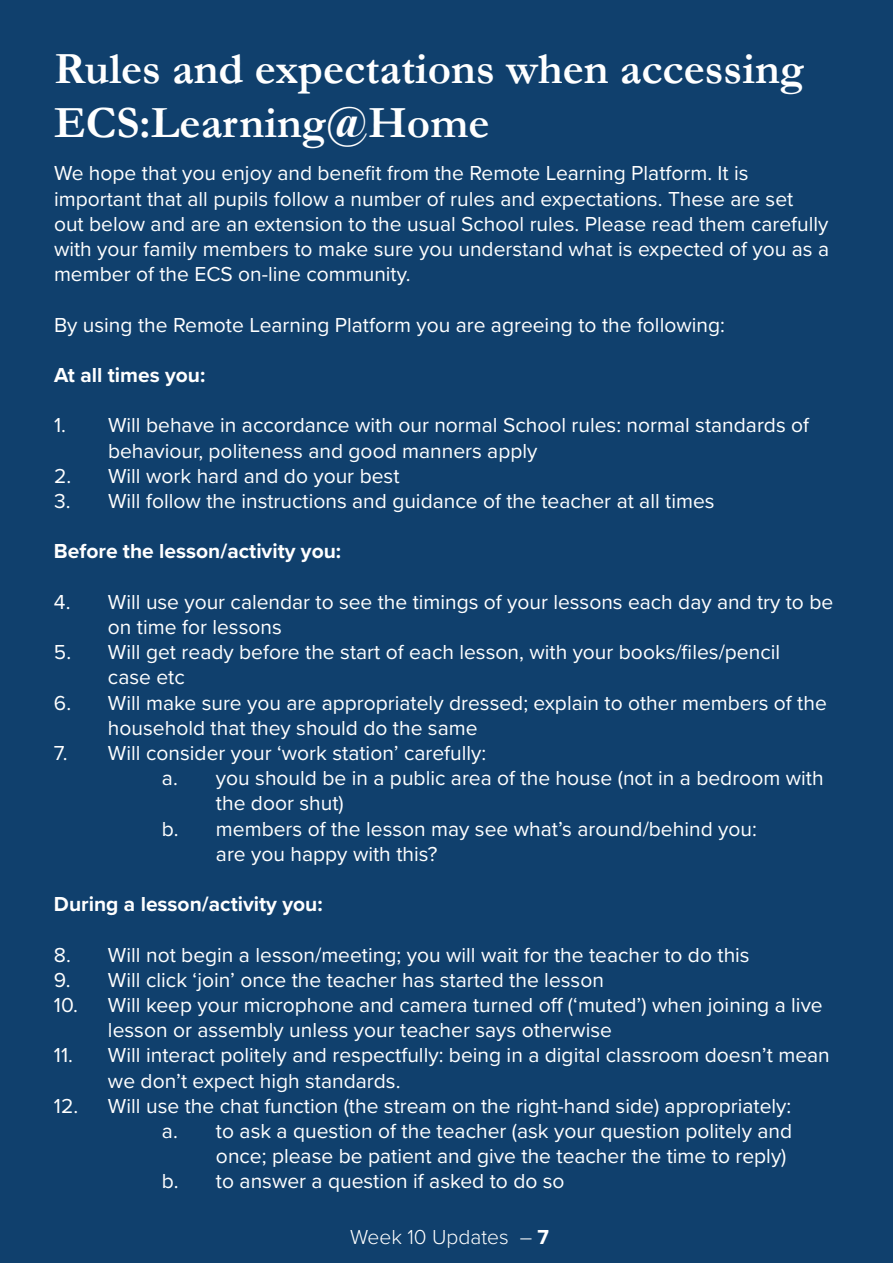
<style>
.page{position:relative;width:893px;height:1263px;background:#fff}
.page>*{position:absolute;margin:0;border:0;box-sizing:border-box;transform-origin:0 0}
.t1{font:700 45px/54px "Garamond";color:#fff}
.t2{font:21px/25.2px "Proxima Nova";color:#fff}
.t3{font:700 21px "Proxima Nova";color:#fff}
.t4{font:300 21px "Proxima Nova";color:#fff}
.s1{font-weight:700}
</style>
<div class="page">
<div style="left:0;top:1209px;width:893px;height:54px;background:#10406d"></div>
<div style="left:0;top:0;width:893px;height:1216px;background:#10406d"></div>
<h1 class="t1" style="left:54px;top:42px;width:752px">Rules and expectations when accessing<br>ECS:Learning@Home</h1>
<p class="t2" style="left:54px;top:160px;width:777px">We hope that you enjoy and benefit from the Remote Learning Platform. It is important that all pupils follow a number of rules and expectations. These are set<br>out below and are an extension to the usual School rules. Please read them carefully with your family members to make sure you understand what is expected of you as a member of the ECS on-line community.</p>
<p class="t2" style="left:54px;top:311px;width:672px">By using the Remote Learning Platform you are agreeing to the following:</p>
<p class="t3" style="left:54px;top:359px;width:153px">At all times you:</p>
<p class="t2" style="left:108px;top:412px;width:703px;text-indent:-54px">1. Will behave in accordance with our normal School rules: normal standards of behaviour, politeness and good manners apply</p>
<p class="t2" style="left:54px;top:462px;width:347px">2. Will work hard and do your best</p>
<p class="t2" style="left:54px;top:487px;width:662px">3. Will follow the instructions and guidance of the teacher at all times</p>
<p class="t3" style="left:54px;top:536px;width:289px">Before the lesson/activity you:</p>
<p class="t2" style="left:108px;top:588px;width:727px;text-indent:-54px">4. Will use your calendar to see the timings of your lessons each day and try to be on time for lessons</p>
<p class="t2" style="left:108px;top:639px;width:674px;text-indent:-54px">5. Will get ready before the start of each lesson, with your books/files/pencil case etc</p>
<p class="t2" style="left:108px;top:689px;width:720px;text-indent:-54px">6. Will make sure you are appropriately dressed; explain to other members of the household that they should do the same</p>
<p class="t2" style="left:54px;top:739px;width:434px">7. Will consider your ‘work station’ carefully:</p>
<p class="t2" style="left:162px;top:765px;width:663px">a. you should be in a public area of the house (not in a bedroom with</p>
<p class="t2" style="left:216px;top:790px;width:129px">the door shut)</p>
<p class="t2" style="left:162px;top:815px;width:596px">b. members of the lesson may see what’s around/behind you:</p>
<p class="t2" style="left:216px;top:840px;width:223px">are you happy with this?</p>
<p class="t3" style="left:54px;top:888px;width:270px">During a lesson/activity you:</p>
<p class="t2" style="left:54px;top:941px;width:697px">8. Will not begin a lesson/meeting; you will wait for the teacher to do this</p>
<p class="t2" style="left:54px;top:966px;width:551px">9. Will click ‘join’ once the teacher has started the lesson</p>
<p class="t2" style="left:108px;top:991px;width:716px;text-indent:-54px">10. Will keep your microphone and camera turned off (‘muted’) when joining a live lesson or assembly unless your teacher says otherwise</p>
<p class="t2" style="left:108px;top:1042px;width:723px;text-indent:-54px">11. Will interact politely and respectfully: being in a digital classroom doesn’t mean we don’t expect high standards.</p>
<p class="t2" style="left:54px;top:1092px;width:739px">12. Will use the chat function (the stream on the right-hand side) appropriately:</p>
<p class="t2" style="left:162px;top:1117px;width:632px">a. to ask a question of the teacher (ask your question politely and</p>
<p class="t2" style="left:216px;top:1143px;width:572px">once; please be patient and give the teacher the time to reply)</p>
<p class="t2" style="left:162px;top:1168px;width:404px">b. to answer a question if asked to do so</p>
<p class="t4" style="left:350px;top:1221px;width:200px">Week 10 Updates – <span class="s1">7</span></p>
</div>
